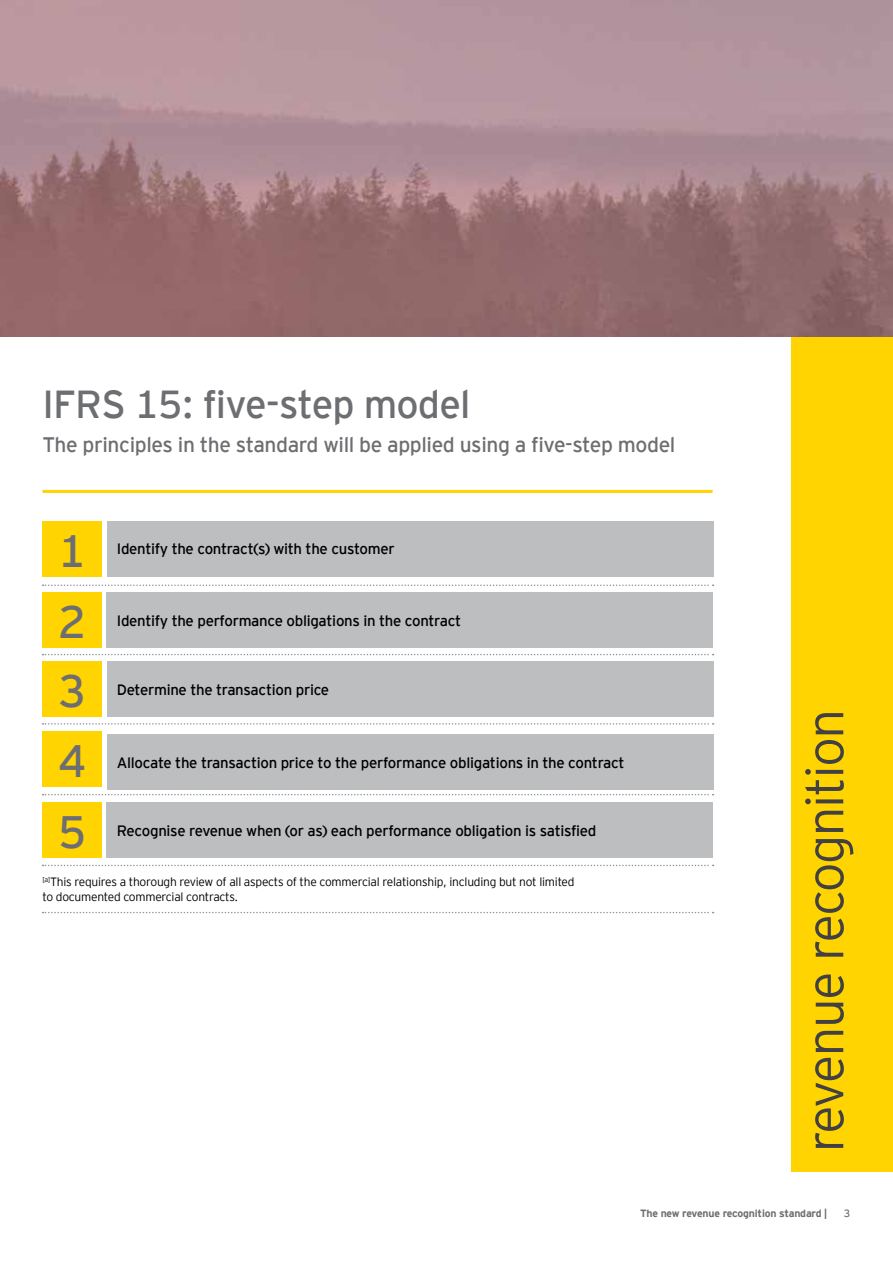
<style>
.page{position:relative;width:893px;height:1263px;background:#fff}
.page>*{position:absolute;margin:0;border:0;box-sizing:border-box;transform-origin:0 0}
.t1{font:300 52.5px "EY Interstate";letter-spacing:-.03em;color:#414042}
.t2{font:45.3px/70.8px "EY Interstate";color:#6d6e71}
.t3{font:39px "EY Interstate";letter-spacing:-.02em;color:#6d6e71}
.t4{font:21px "EY Interstate";letter-spacing:-.02em;color:#6d6e71}
.t5{font:15px "EY Interstate";letter-spacing:-.02em;color:#000}
.t6{font:300 12px/15px "EY Interstate";letter-spacing:-.02em;color:#000}
.t7{font:700 10.5px "EY Interstate";letter-spacing:-.02em;color:#6d6e71}
.t8{font:10.5px "EY Interstate";color:#6d6e71}
</style>
<div class="page">
<div style="left:107px;top:521px;width:606px;height:56px;background:#bcbec0"></div>
<div style="left:791px;top:0;width:102px;height:1171px;background:#ffd400"></div>
<hr style="left:43px;top:490px;width:670px;height:3px;background:#ffd400">
<div style="left:43px;top:521px;width:59px;height:56px;background:#ffd400"></div>
<div style="left:106px;top:592px;width:607px;height:56px;background:#bcbec0"></div>
<div style="left:107px;top:661px;width:606px;height:56px;background:#bcbec0"></div>
<div style="left:107px;top:734px;width:606px;height:56px;background:#bcbec0"></div>
<div style="left:106px;top:802px;width:607px;height:56px;background:#bcbec0"></div>
<div style="left:43px;top:592px;width:59px;height:56px;background:#ffd400"></div>
<div style="left:43px;top:731px;width:59px;height:56px;background:#ffd400"></div>
<div style="left:43px;top:802px;width:59px;height:56px;background:#ffd400"></div>
<div style="left:43px;top:661px;width:59px;height:56px;background:#ffd400"></div>
<svg style="left:43px;top:584px;width:671px;height:2px"></svg>
<svg style="left:43px;top:654px;width:671px;height:1px"></svg>
<svg style="left:43px;top:723px;width:671px;height:2px"></svg>
<svg style="left:43px;top:794px;width:671px;height:1px"></svg>
<svg style="left:43px;top:865px;width:671px;height:1px"></svg>
<svg style="left:43px;top:912px;width:671px;height:1px"></svg>
<img style="left:0;top:0;width:893px;height:337px">
<h3 class="t3" style="left:43px;top:376px;width:430px">IFRS 15: five-step model</h3>
<h3 class="t4" style="left:43px;top:430px;width:634px">The principles in the standard will be applied using a five-step model</h3>
<h2 class="t2" style="left:58px;top:513px;width:30px">1</h2>
<p class="t5" style="left:117px;top:538px;width:279px">Identify the contract(s) with the customer</p>
<h2 class="t2" style="left:58px;top:584px;width:30px">2</h2>
<p class="t5" style="left:117px;top:610px;width:346px">Identify the performance obligations in the contract</p>
<h2 class="t2" style="left:58px;top:653px;width:30px">3</h2>
<p class="t5" style="left:117px;top:679px;width:214px">Determine the transaction price</p>
<h2 class="t2" style="left:58px;top:723px;width:30px">4<br>5</h2>
<p class="t5" style="left:117px;top:752px;width:509px">Allocate the transaction price to the performance obligations in the contract</p>
<p class="t5" style="left:117px;top:820px;width:481px">Recognise revenue when (or as) each performance obligation is satisfied</p>
<p class="t6" style="left:43px;top:874px;width:534px"><sup>[a]</sup>This requires a thorough review of all aspects of the commercial relationship, including but not limited to documented commercial contracts.</p>
<h1 class="t1" style="left:787px;top:1152px;width:445px;rotate:-90deg">revenue recognition</h1>
<p class="t7" style="left:640px;top:1206px;width:188px">The new revenue recognition standard |</p>
<p class="t8" style="left:844px;top:1206px;width:8px">3</p>
</div>
